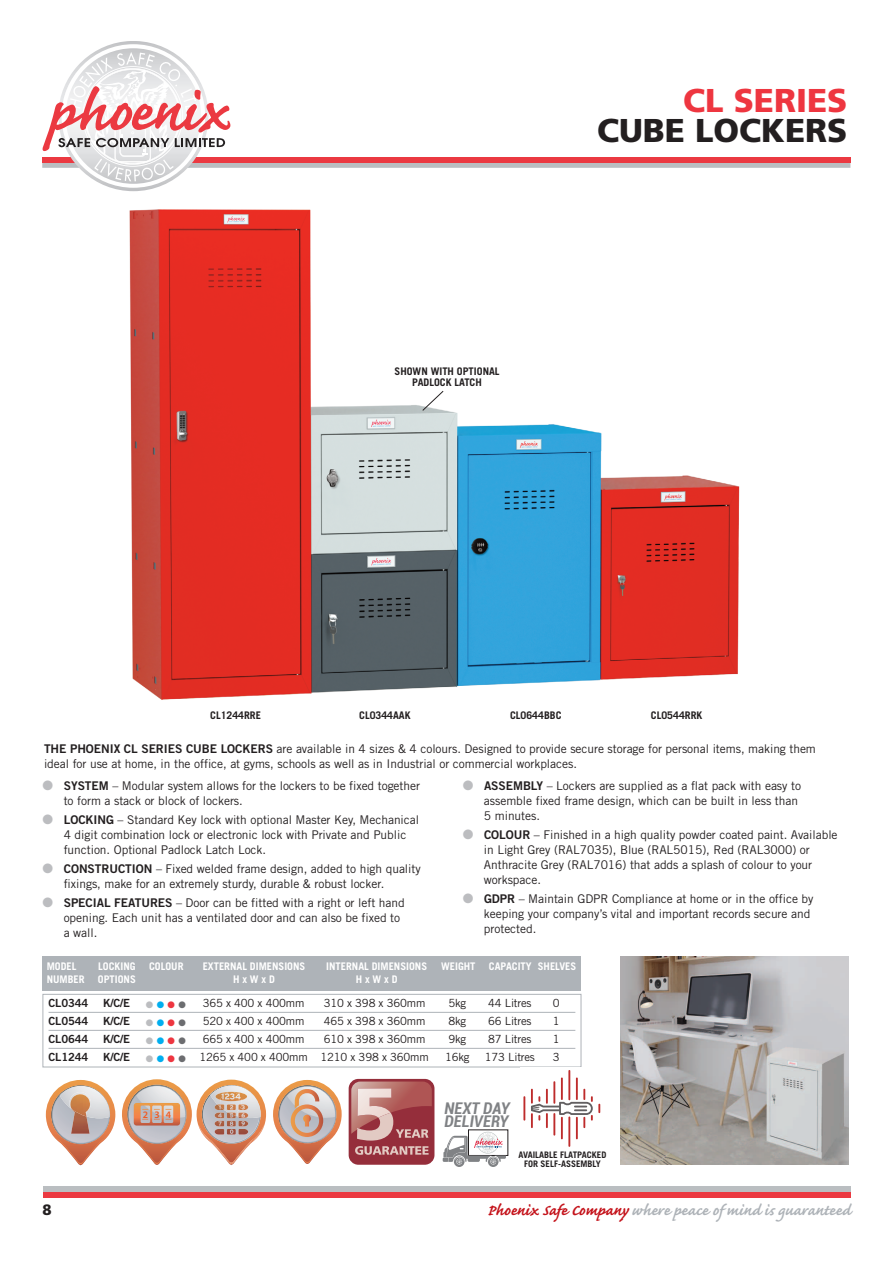
<style>
.page{position:relative;width:893px;height:1263px;background:#fff}
.page>*{position:absolute;margin:0;border:0;box-sizing:border-box;transform-origin:0 0}
.t1{font:900 33px "Frutiger";color:#231f20}
.t2{font:900 33px "Frutiger";color:#ee3640}
.t3{font:700 19.5px "Caflisch Script";color:#aeb3b8}
.t4{font:italic 700 condensed 16.35px/12.6px "Roboto";color:#808285}
.t5{font:900 15px "Frutiger";color:#231f20}
.t6{font:12px/15px "Trade Gothic";letter-spacing:-.005em;color:#231f20}
.t7{font:11.25px "Trade Gothic";letter-spacing:-.015em;color:#231f20}
.t8{font:11.25px "Trade Gothic Bold Two";letter-spacing:-.015em;color:#231f20}
.t9{font:700 10.5px "Trade Gothic";color:#fff}
.t10{font:700 10.5px "Trade Gothic";color:#231f20}
.t11{font:600 9.9px "Myriad Pro";color:#f15921}
.t12{font:700 9px/9px "Trade Gothic";color:#231f20;text-align:center}
.s1{font-family:"Trade Gothic Bold Two"}
.s2{color:#bcbdc0}
.s3{font-family:"Lato";font-weight:700;font-size:13.5px;color:#bcbdc0}
.s4{font-family:"Lato";font-weight:700;font-size:13.5px;color:#00aeef}
.s5{font-family:"Lato";font-weight:700;font-size:13.5px;color:#ee3640}
.s6{font-family:"Lato";font-weight:700;font-size:13.5px;color:#6c6d70}
.s7{color:#c4121a}
</style>
<div class="page">
<div style="left:43px;top:1187px;width:807px;height:5px;background:#babec1"></div>
<div style="left:43px;top:1192px;width:807px;height:5px;background:#eb3941"></div>
<svg style="left:42px;top:41px;width:808px;height:150px"></svg>
<div style="left:43px;top:994px;width:538px;height:73px;border:1px solid #aeb3b8"></div>
<hr style="left:49px;top:1012px;width:526px;height:1px;background:#aeb3b8">
<hr style="left:49px;top:1030px;width:526px;height:1px;background:#aeb3b8">
<hr style="left:49px;top:1048px;width:526px;height:1px;background:#aeb3b8">
<div style="left:43px;top:956px;width:538px;height:35px;background:#aeb3b8"></div>
<div style="left:343px;top:1076px;width:96px;height:93px;background:linear-gradient(to right,#faf5f5,#f9f3f4)"></div>
<div style="left:349px;top:1079px;width:85px;height:86px;background:#952e3b;border-radius:10px"></div>
<svg style="left:351px;top:1081px;width:81px;height:59px"></svg>
<svg style="left:355px;top:1146px;width:74px;height:9px"></svg>
<svg style="left:197px;top:1079px;width:69px;height:86px"></svg>
<img style="left:220px;top:1092px;width:22px;height:24px">
<svg style="left:46px;top:1080px;width:69px;height:86px"></svg>
<img style="left:71px;top:1116px;width:19px;height:18px">
<img style="left:70px;top:1094px;width:23px;height:22px">
<svg style="left:122px;top:1079px;width:69px;height:86px"></svg>
<img style="left:129px;top:209px;width:611px;height:491px">
<img style="left:620px;top:956px;width:229px;height:208px">
<div style="left:269px;top:1070px;width:75px;height:99px;background:#fff"></div>
<svg style="left:273px;top:1080px;width:69px;height:84px"></svg>
<svg style="left:422px;top:390px;width:22px;height:21px"></svg>
<svg style="left:443px;top:1132px;width:63px;height:35px"></svg>
<hr style="left:561px;top:1117px;width:2px;height:22px;background:#be2c2c">
<hr style="left:561px;top:1077px;width:2px;height:23px;background:#be2c2c">
<hr style="left:568px;top:1116px;width:2px;height:31px;background:#be2c2c">
<hr style="left:568px;top:1070px;width:2px;height:30px;background:#be2c2c">
<hr style="left:576px;top:1117px;width:2px;height:22px;background:#be2c2c">
<hr style="left:576px;top:1077px;width:2px;height:23px;background:#be2c2c">
<hr style="left:553px;top:1113px;width:2px;height:22px;background:#be2c2c">
<hr style="left:553px;top:1081px;width:2px;height:23px;background:#be2c2c">
<hr style="left:523px;top:1096px;width:2px;height:24px;background:#be2c2c">
<svg style="left:531px;top:1089px;width:69px;height:39px"></svg>
<p class="t10" style="left:395px;top:367px;width:107px">SHOWN WITH OPTIONAL</p>
<p class="t10" style="left:412px;top:378px;width:71px">PADLOCK LATCH</p>
<p class="t2" style="left:683px;top:87px;width:166px">CL SERIES</p>
<p class="t1" style="left:597px;top:117px;width:252px">CUBE LOCKERS</p>
<p class="t10" style="left:210px;top:711px;width:52px">CL1244RRE</p>
<p class="t10" style="left:359px;top:711px;width:53px">CL0344AAK</p>
<p class="t10" style="left:510px;top:711px;width:53px">CL0644BBC</p>
<p class="t10" style="left:651px;top:711px;width:53px">CL0544RRK</p>
<p class="t6" style="left:44px;top:742px;width:773px"><span class="s1">THE PHOENIX CL SERIES CUBE LOCKERS</span> are available in 4 sizes &amp; 4 colours. Designed to provide secure storage for personal items, making them ideal for use at home, in the office, at gyms, schools as well as in Industrial or commercial workplaces.</p>
<p class="t6" style="left:64px;top:779px;width:358px;text-indent:-21px"><span class="s2">●</span> <span class="s1">SYSTEM</span> – Modular system allows for the lockers to be fixed together to form a stack or block of lockers.</p>
<p class="t6" style="left:64px;top:813px;width:357px;text-indent:-21px"><span class="s2">●</span> <span class="s1">LOCKING</span> – Standard Key lock with optional Master Key, Mechanical<br>4 digit combination lock or electronic lock with Private and Public function. Optional Padlock Latch Lock.</p>
<p class="t6" style="left:64px;top:862px;width:359px;text-indent:-21px"><span class="s2">●</span> <span class="s1">CONSTRUCTION</span> – Fixed welded frame design, added to high quality fixings, make for an extremely sturdy, durable &amp; robust locker.</p>
<p class="t6" style="left:64px;top:897px;width:342px;text-indent:-21px"><span class="s2">●</span> <span class="s1">SPECIAL FEATURES</span> – Door can be fitted with a right or left hand opening. Each unit has a ventilated door and can also be fixed to a wall.</p>
<p class="t6" style="left:484px;top:779px;width:319px;text-indent:-21px"><span class="s2">●</span> <span class="s1">ASSEMBLY</span> – Lockers are supplied as a flat pack with easy to assemble fixed frame design, which can be built in less than<br>5 minutes.</p>
<p class="t6" style="left:484px;top:828px;width:355px;text-indent:-21px"><span class="s2">●</span> <span class="s1">COLOUR</span> – Finished in a high quality powder coated paint. Available in Light Grey (RAL7035), Blue (RAL5015), Red (RAL3000) or Anthracite Grey (RAL7016) that adds a splash of colour to your workspace.</p>
<p class="t6" style="left:484px;top:892px;width:331px;text-indent:-21px"><span class="s2">●</span> <span class="s1">GDPR</span> – Maintain GDPR Compliance at home or in the office by keeping your company’s vital and important records secure and protected.</p>
<p class="t9" style="left:47px;top:962px;width:31px">MODEL</p>
<p class="t9" style="left:98px;top:962px;width:39px">LOCKING</p>
<p class="t9" style="left:149px;top:962px;width:36px">COLOUR</p>
<p class="t9" style="left:203px;top:962px;width:104px">EXTERNAL DIMENSIONS</p>
<p class="t9" style="left:326px;top:962px;width:102px">INTERNAL DIMENSIONS</p>
<p class="t9" style="left:441px;top:962px;width:36px">WEIGHT</p>
<p class="t9" style="left:489px;top:962px;width:89px">CAPACITY SHELVES</p>
<p class="t9" style="left:47px;top:975px;width:39px">NUMBER</p>
<p class="t9" style="left:98px;top:975px;width:39px">OPTIONS</p>
<p class="t9" style="left:233px;top:975px;width:43px">H x W x D</p>
<p class="t9" style="left:356px;top:975px;width:43px">H x W x D</p>
<p class="t8" style="left:49px;top:999px;width:41px">CL0344</p>
<p class="t7" style="left:103px;top:999px;width:203px"><span class="s1">K/C/E</span> <span class="s3">●</span> <span class="s4">●</span> <span class="s5">●</span> <span class="s6">●</span> 365 x 400 x 400mm</p>
<p class="t7" style="left:324px;top:999px;width:103px">310 x 398 x 360mm</p>
<p class="t7" style="left:448px;top:999px;width:19px">5kg</p>
<p class="t7" style="left:488px;top:999px;width:45px">44 Litres</p>
<p class="t7" style="left:553px;top:999px;width:8px">0</p>
<p class="t8" style="left:49px;top:1017px;width:41px">CL0544</p>
<p class="t7" style="left:103px;top:1017px;width:203px"><span class="s1">K/C/E</span> <span class="s3">●</span> <span class="s4">●</span> <span class="s5">●</span> <span class="s6">●</span> 520 x 400 x 400mm</p>
<p class="t7" style="left:324px;top:1017px;width:103px">465 x 398 x 360mm</p>
<p class="t7" style="left:448px;top:1017px;width:19px">8kg</p>
<p class="t7" style="left:488px;top:1017px;width:45px">66 Litres</p>
<p class="t7" style="left:553px;top:1017px;width:8px">1</p>
<p class="t8" style="left:49px;top:1035px;width:41px">CL0644</p>
<p class="t7" style="left:103px;top:1035px;width:203px"><span class="s1">K/C/E</span> <span class="s3">●</span> <span class="s4">●</span> <span class="s5">●</span> <span class="s6">●</span> 665 x 400 x 400mm</p>
<p class="t7" style="left:324px;top:1035px;width:103px">610 x 398 x 360mm</p>
<p class="t7" style="left:448px;top:1035px;width:19px">9kg</p>
<p class="t7" style="left:488px;top:1035px;width:45px">87 Litres</p>
<p class="t7" style="left:553px;top:1035px;width:8px">1</p>
<p class="t8" style="left:49px;top:1053px;width:41px">CL1244</p>
<p class="t7" style="left:103px;top:1053px;width:327px"><span class="s1">K/C/E</span> <span class="s3">●</span> <span class="s4">●</span> <span class="s5">●</span> <span class="s6">●</span> 1265 x 400 x 400mm 1210 x 398 x 360mm</p>
<p class="t7" style="left:445px;top:1053px;width:26px">16kg</p>
<p class="t7" style="left:485px;top:1053px;width:52px">173 Litres</p>
<p class="t7" style="left:553px;top:1053px;width:8px">3</p>
<p class="t11" style="left:143px;top:1108px;width:30px">2 3 4</p>
<p class="t4" style="left:444px;top:1104px;width:67px">NEXT DAY<br>DELIVERY</p>
<p class="t12" style="left:518px;top:1151px;width:90px">AVAILABLE FLATPACKED<br>FOR SELF-ASSEMBLY</p>
<p class="t5" style="left:43px;top:1204px;width:11px">8</p>
<p class="t3" style="left:487px;top:1203px;width:365px"><span class="s7">Phoenix Safe Company</span> where peace of mind is guaranteed</p>
</div>
